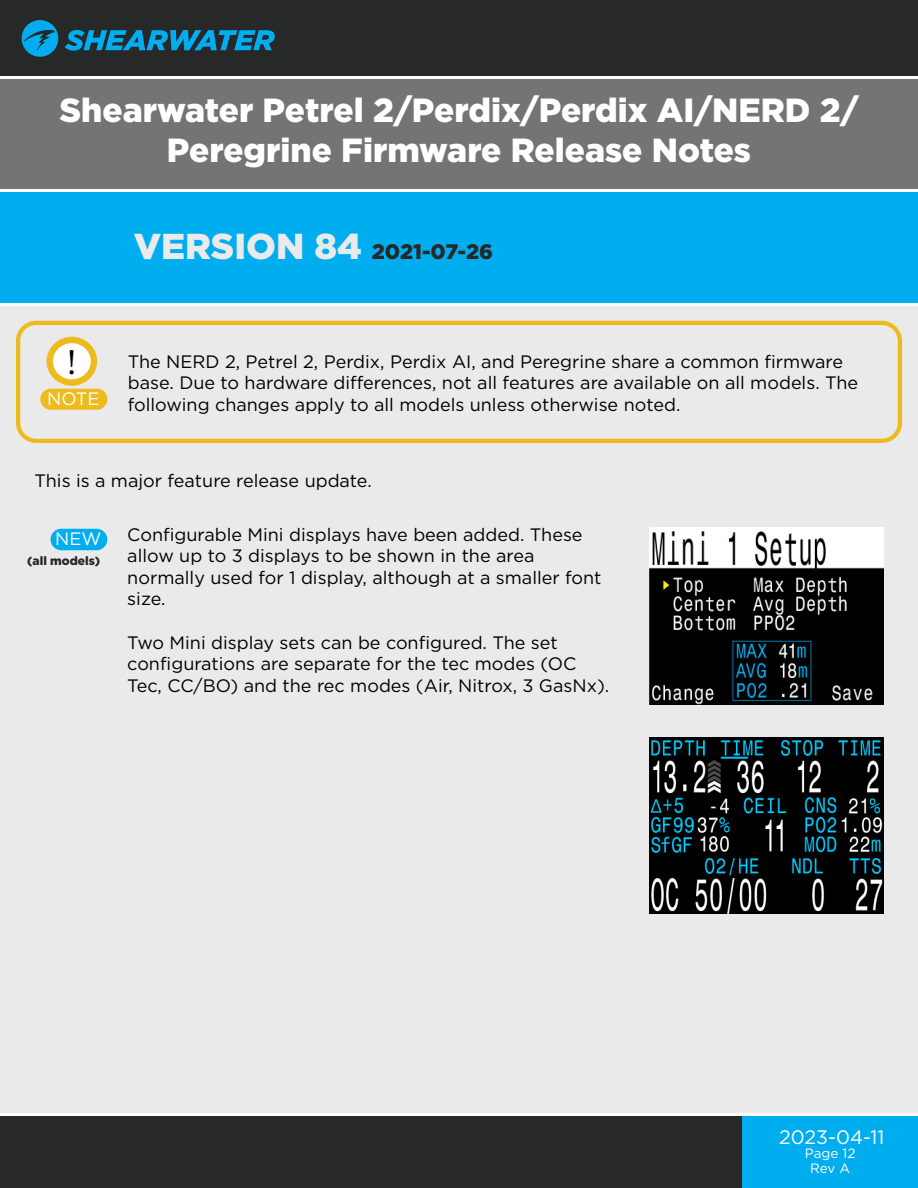
<style>
.page{position:relative;width:918px;height:1188px;background:#fff}
.page>*{position:absolute;margin:0;border:0;box-sizing:border-box;transform-origin:0 0}
.t1{font:36px "Minion Pro";color:#000}
.t2{font:900 33.45px/40.2px "Gotham HTF";color:#fff;text-align:center}
.t3{font:900 21px "Gotham HTF";color:#272828}
.t4{font:19.5px "Gotham HTF";color:#fff}
.t5{font:18px/21.6px "Gotham HTF";color:#000}
.t6{font:18px "Gotham HTF";color:#fff}
.t7{font:13.5px "Gotham HTF";letter-spacing:-.005em;color:#fff}
.t8{font:900 12px "Gotham HTF";color:#272828}
.s1{font-size:36px;color:#eaeaea}
</style>
<div class="page">
<div style="left:0;top:0;width:918px;height:77px;background:#272828"></div>
<div style="left:0;top:1114px;width:918px;height:74px;background:#292929"></div>
<div style="left:0;top:305px;width:918px;height:809px;background:#eaeaea"></div>
<svg style="left:65px;top:30px;width:210px;height:21px"></svg>
<svg style="left:22px;top:20px;width:36px;height:37px"></svg>
<div style="left:0;top:191px;width:918px;height:114px;background:#00aeef"></div>
<div style="left:0;top:77px;width:918px;height:114px;background:#737474"></div>
<div style="left:742px;top:1114px;width:176px;height:74px;background:#00aeef"></div>
<hr style="left:0;top:76px;width:918px;height:3px;background:#fff">
<hr style="left:0;top:189px;width:918px;height:3px;background:#fff">
<hr style="left:0;top:303px;width:918px;height:3px;background:#fff">
<hr style="left:0;top:1113px;width:918px;height:3px;background:#fff">
<div style="left:16px;top:321px;width:886px;height:122px;border:4px solid #edbb1d;border-radius:18px"></div>
<div style="left:41px;top:389px;width:66px;height:20px;background:#edbb1d;border-radius:10px"></div>
<div style="left:40px;top:389px;width:67px;height:21px;border:2px solid #edbb1d;border-radius:10px"></div>
<svg style="left:50px;top:340px;width:44px;height:43px"></svg>
<div style="left:47px;top:337px;width:50px;height:49px;border:6px solid #edbb1d;border-radius:50%"></div>
<div style="left:51px;top:529px;width:56px;height:21px;background:#00aeef;border-radius:10px"></div>
<div style="left:51px;top:529px;width:56px;height:21px;border:2px solid #00aeef;border-radius:10px"></div>
<img style="left:649px;top:738px;width:235px;height:175px">
<img style="left:650px;top:527px;width:234px;height:177px">
<h2 class="t2" style="left:59px;top:89px;width:801px">Shearwater Petrel 2/Perdix/Perdix AI/NERD 2/<br>Peregrine Firmware Release Notes</h2>
<p class="t3" style="left:134px;top:239px;width:361px"><span class="s1">VERSION 84</span> 2021-07-26</p>
<h1 class="t1" style="left:67px;top:339px;width:11px">!</h1>
<p class="t6" style="left:47px;top:389px;width:54px">NOTE</p>
<p class="t5" style="left:128px;top:350px;width:732px">The NERD 2, Petrel 2, Perdix, Perdix AI, and Peregrine share a common firmware base. Due to hardware differences, not all features are available on all models. The following changes apply to all models unless otherwise noted.</p>
<p class="t5" style="left:34px;top:470px;width:339px">This is a major feature release update.</p>
<p class="t6" style="left:55px;top:529px;width:48px">NEW</p>
<p class="t5" style="left:127px;top:523px;width:476px">Configurable Mini displays have been added. These allow up to 3 displays to be shown in the area normally used for 1 display, although at a smaller font size.</p>
<p class="t5" style="left:127px;top:631px;width:484px">Two Mini display sets can be configured. The set configurations are separate for the tec modes (OC<br>Tec, CC/BO) and the rec modes (Air, Nitrox, 3 GasNx).</p>
<p class="t8" style="left:27px;top:554px;width:74px">(all models)</p>
<p class="t4" style="left:779px;top:1126px;width:107px">2023-04-11</p>
<p class="t7" style="left:810px;top:1160px;width:41px">Rev A</p>
<p class="t7" style="left:805px;top:1146px;width:52px">Page 12</p>
</div>
